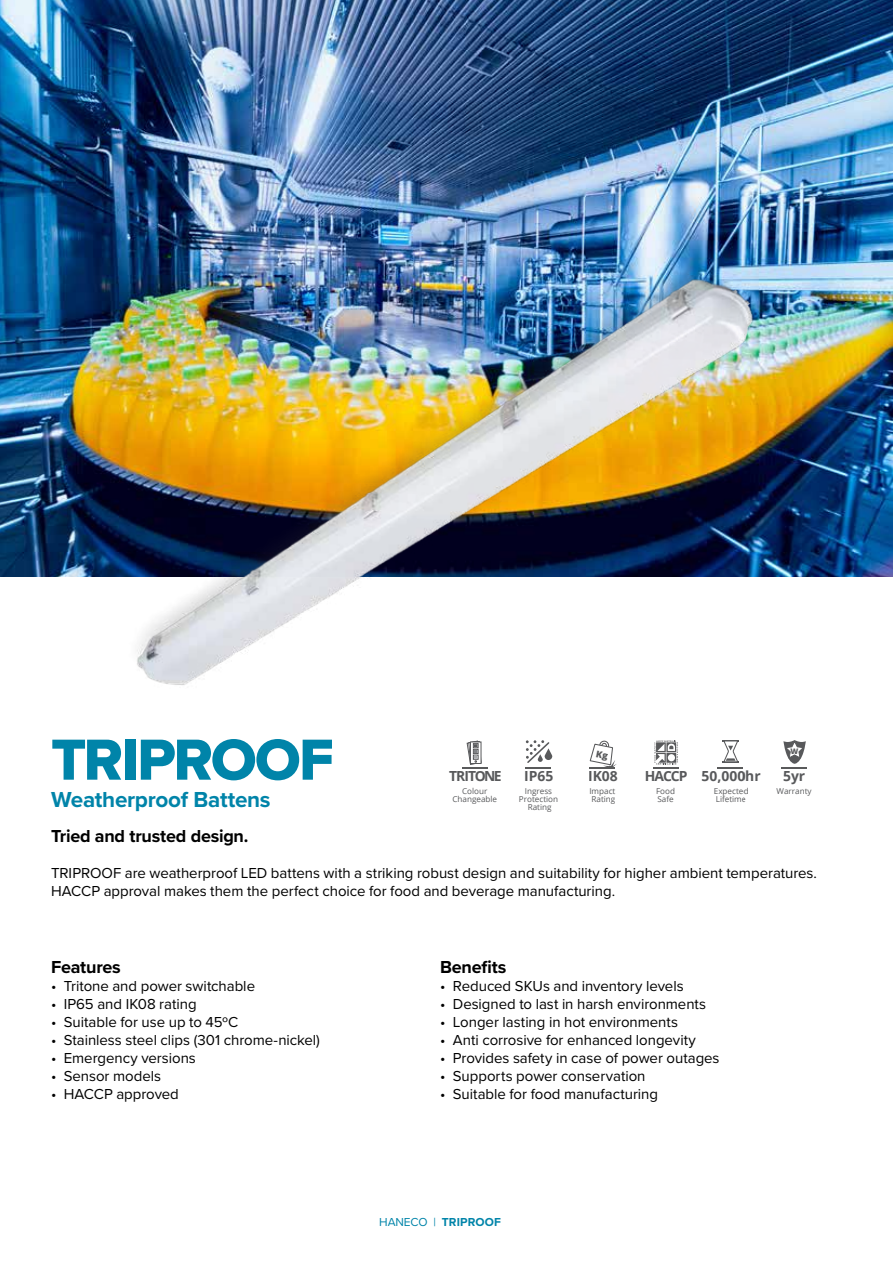
<style>
.page{position:relative;width:893px;height:1263px;background:#fff}
.page>*{position:absolute;margin:0;border:0;box-sizing:border-box;transform-origin:0 0}
.t1{font:60px "Proxima Nova Extrabld";letter-spacing:-.03em;color:#0084a9}
.t2{font:700 22.5px "Proxima Nova";letter-spacing:-.015em;color:#0084a9}
.t3{font:700 18px "Proxima Nova";letter-spacing:-.015em;color:#000}
.t4{font:15px/18px "Proxima Nova";letter-spacing:-.005em;color:#000}
.t5{font:700 13.95px "Open Sans";color:#58595b}
.t6{font:700 13.95px "Open Sans";letter-spacing:-.085em;color:#58595b}
.t7{font:700 12px "Proxima Nova";letter-spacing:.01em;color:#0084a9}
.t8{font:8.1px/8.1px "Open Sans";color:#58595b}
.t9{font:800 7.65px "Open Sans";color:#58595b}
.s1{font-weight:400}
</style>
<div class="page">
<img style="left:0;top:0;width:893px;height:576px">
<svg style="left:722px;top:740px;width:17px;height:23px"></svg>
<hr style="left:718px;top:767px;width:25px;height:2px;background:#595a5b">
<hr style="left:653px;top:767px;width:25px;height:2px;background:#595a5b">
<svg style="left:654px;top:740px;width:24px;height:25px"></svg>
<hr style="left:589px;top:767px;width:25px;height:2px;background:#595a5b">
<svg style="left:783px;top:740px;width:23px;height:24px"></svg>
<hr style="left:782px;top:767px;width:25px;height:2px;background:#595a5b">
<svg style="left:526px;top:740px;width:26px;height:23px"></svg>
<hr style="left:525px;top:767px;width:25px;height:2px;background:#595a5b">
<hr style="left:462px;top:767px;width:25px;height:2px;background:#595a5b">
<svg style="left:467px;top:741px;width:14px;height:24px"></svg>
<img style="left:87px;top:124px;width:707px;height:561px">
<svg style="left:589px;top:741px;width:28px;height:26px"></svg>
<h1 class="t1" style="left:51px;top:725px;width:284px">TRIPROOF</h1>
<h2 class="t2" style="left:51px;top:782px;width:221px">Weatherproof Battens</h2>
<p class="t6" style="left:449px;top:766px;width:54px">TRITONE</p>
<p class="t8" style="left:452px;top:786px;width:46px;text-align:center">Colour<br>Changeable</p>
<p class="t5" style="left:524px;top:766px;width:31px">IP65</p>
<p class="t8" style="left:519px;top:786px;width:41px;text-align:center">Ingress<br>Protection<br>Rating</p>
<p class="t5" style="left:588px;top:766px;width:31px">IK08</p>
<p class="t8" style="left:589px;top:786px;width:28px">Impact<br>Rating</p>
<p class="t5" style="left:645px;top:766px;width:44px">HACCP</p>
<p class="t8" style="left:656px;top:786px;width:20px">Food<br>Safe</p>
<p class="t5" style="left:701px;top:766px;width:61px">50,000hr</p>
<p class="t8" style="left:714px;top:786px;width:36px">Expected<br>Lifetime</p>
<p class="t9" style="left:791px;top:745px;width:9px">W</p>
<p class="t8" style="left:777px;top:786px;width:37px">Warranty</p>
<p class="t5" style="left:783px;top:766px;width:24px">5yr</p>
<p class="t3" style="left:51px;top:822px;width:199px">Tried and trusted design.</p>
<p class="t4" style="left:51px;top:863px;width:767px">TRIPROOF are weatherproof LED battens with a striking robust design and suitability for higher ambient temperatures.<br>HACCP approval makes them the perfect choice for food and beverage manufacturing.</p>
<p class="t3" style="left:51px;top:954px;width:71px">Features</p>
<p class="t4" style="left:51px;top:976px;width:206px">• Tritone and power switchable</p>
<p class="t4" style="left:51px;top:994px;width:147px">• IP65 and IK08 rating</p>
<p class="t4" style="left:51px;top:1012px;width:189px">• Suitable for use up to 45ºC</p>
<p class="t4" style="left:51px;top:1030px;width:270px">• Stainless steel clips (301 chrome-nickel)</p>
<p class="t4" style="left:51px;top:1048px;width:146px">• Emergency versions</p>
<p class="t4" style="left:51px;top:1066px;width:112px">• Sensor models</p>
<p class="t4" style="left:51px;top:1084px;width:129px">• HACCP approved</p>
<p class="t3" style="left:440px;top:954px;width:68px">Benefits</p>
<p class="t4" style="left:440px;top:976px;width:245px">• Reduced SKUs and inventory levels</p>
<p class="t4" style="left:440px;top:994px;width:268px">• Designed to last in harsh environments</p>
<p class="t4" style="left:440px;top:1012px;width:239px">• Longer lasting in hot environments</p>
<p class="t4" style="left:440px;top:1030px;width:257px">• Anti corrosive for enhanced longevity</p>
<p class="t4" style="left:440px;top:1048px;width:281px">• Provides safety in case of power outages</p>
<p class="t4" style="left:440px;top:1066px;width:207px">• Supports power conservation</p>
<p class="t4" style="left:440px;top:1084px;width:219px">• Suitable for food manufacturing</p>
<p class="t7" style="left:379px;top:1213px;width:123px"><span class="s1">HANECO |</span> TRIPROOF</p>
</div>
